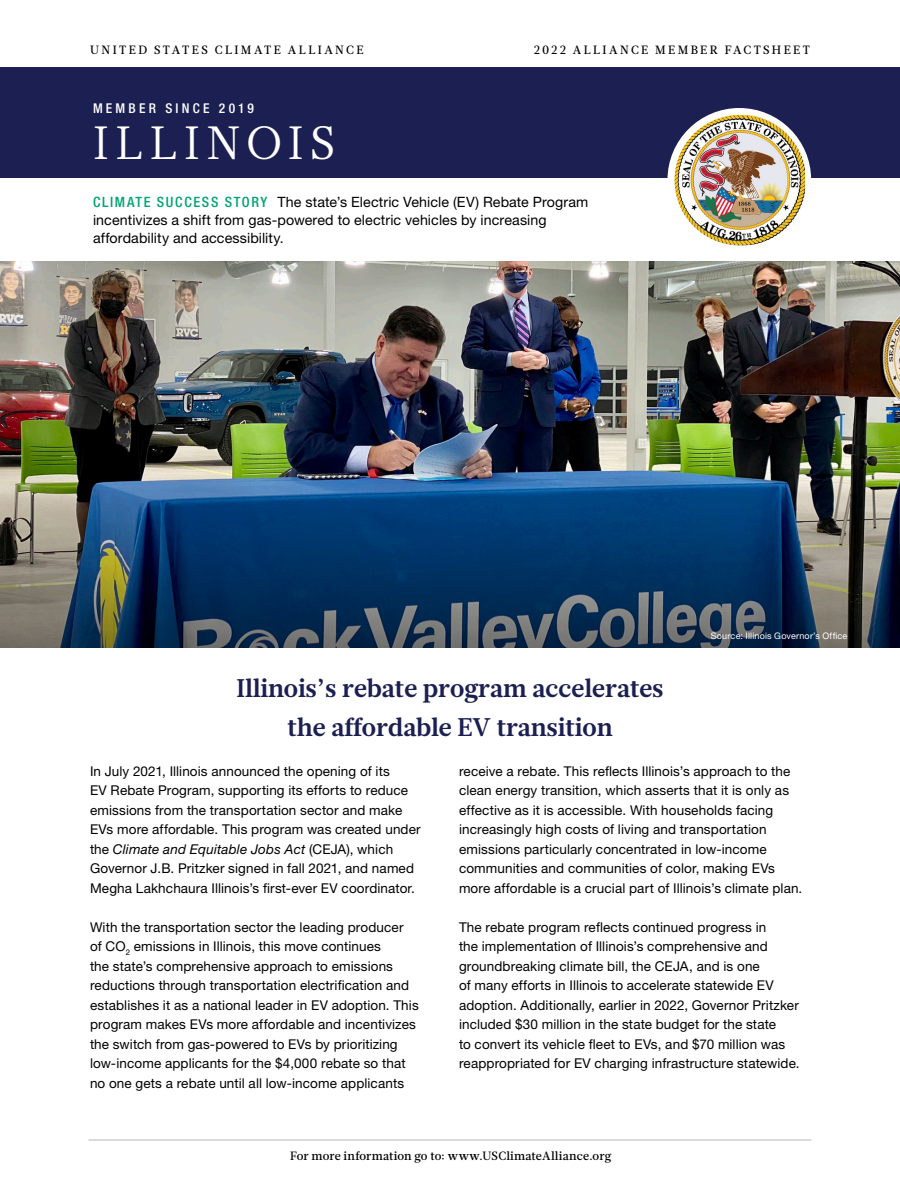
<style>
.page{position:relative;width:900px;height:1200px;background:#fff}
.page>*{position:absolute;margin:0;border:0;box-sizing:border-box;transform-origin:0 0}
.USCA_2022_State_Fact{font:46.5px "Glosa Text";letter-spacing:.145em;color:#fff}
.USCA_H1_State_Factsh{font:700 25.5px/39px "Glosa Text";color:#1b1f51;text-align:center}
.USCA_2022_State_Fact-2{font:14.25px/18px "Helvetica Neue LT Std";letter-spacing:.005em;color:#000}
.USCA_Body_2022{font:13.5px/19.5px "Helvetica Neue LT Std";letter-spacing:.01em;color:#000}
.USCA_2022_State_Fact-3{font:500 condensed 13.5px "Helvetica Neue LT Std";letter-spacing:.24em;color:#fff}
.t1{font:500 12px "Glosa Text";letter-spacing:.01em;color:#000}
.t2{font:500 12px "Glosa Text";letter-spacing:.2em;color:#000}
.t3{font:500 12px "Glosa Text";letter-spacing:.195em;color:#000}
.USCA_Source_Info_and{font:9px "Helvetica Neue LT Std";letter-spacing:.02em;color:#fff}
.s1{font-weight:500;font-stretch:condensed;color:#00a473}
.s2{font-style:italic}
</style>
<div class="page">
<hr style="left:88px;top:1140px;width:724px;height:1px;background:#b5b8ba">
<div style="left:0;top:68px;width:900px;height:110px;background:#1b1f51"></div>
<img style="left:0;top:261px;width:900px;height:211px">
<img style="left:0;top:472px;width:900px;height:176px">
<div style="left:668px;top:108px;width:143px;height:144px;background:#fff;border-radius:50%"></div>
<img style="left:675px;top:115px;width:130px;height:130px">
<p class="t2" style="left:90px;top:42px;width:275px">UNITED STATES CLIMATE ALLIANCE</p>
<p class="t3" style="left:534px;top:42px;width:278px">2022 ALLIANCE MEMBER FACTSHEET</p>
<p class="USCA_2022_State_Fact-3" style="left:93px;top:100px;width:162px">MEMBER SINCE 2019</p>
<p class="USCA_2022_State_Fact" style="left:93px;top:112px;width:244px">ILLINOIS</p>
<p class="USCA_2022_State_Fact-2" style="left:93px;top:193px;width:497px"><span class="s1">CLIMATE SUCCESS STORY</span> The state’s Electric Vehicle (EV) Rebate Program incentivizes a shift from gas-powered to electric vehicles by increasing affordability and accessibility.</p>
<p class="USCA_Source_Info_and" style="left:711px;top:630px;width:138px">Source: Illinois Governor’s Office</p>
<p class="USCA_H1_State_Factsh" style="left:237px;top:669px;width:428px">Illinois’s rebate program accelerates the affordable EV transition</p>
<p class="USCA_Body_2022" style="left:90px;top:761px;width:332px">In July 2021, Illinois announced the opening of its<br>EV Rebate Program, supporting its efforts to reduce emissions from the transportation sector and make EVs more affordable. This program was created under the <span class="s2">Climate and Equitable Jobs Act</span> (CEJA), which Governor J.B. Pritzker signed in fall 2021, and named Megha Lakhchaura Illinois’s first-ever EV coordinator.</p>
<p class="USCA_Body_2022" style="left:90px;top:917px;width:330px">With the transportation sector the leading producer<br>of CO<sub>2</sub> emissions in Illinois, this move continues<br>the state’s comprehensive approach to emissions reductions through transportation electrification and establishes it as a national leader in EV adoption. This program makes EVs more affordable and incentivizes the switch from gas-powered to EVs by prioritizing low-income applicants for the $4,000 rebate so that no one gets a rebate until all low-income applicants</p>
<p class="USCA_Body_2022" style="left:459px;top:761px;width:345px">receive a rebate. This reflects Illinois’s approach to the clean energy transition, which asserts that it is only as effective as it is accessible. With households facing increasingly high costs of living and transportation emissions particularly concentrated in low-income communities and communities of color, making EVs more affordable is a crucial part of Illinois’s climate plan.</p>
<p class="USCA_Body_2022" style="left:459px;top:917px;width:342px">The rebate program reflects continued progress in<br>the implementation of Illinois’s comprehensive and groundbreaking climate bill, the CEJA, and is one<br>of many efforts in Illinois to accelerate statewide EV adoption. Additionally, earlier in 2022, Governor Pritzker included $30 million in the state budget for the state<br>to convert its vehicle fleet to EVs, and $70 million was reappropriated for EV charging infrastructure statewide.</p>
<p class="t1" style="left:290px;top:1147px;width:323px">For more information go to: www.USClimateAlliance.org</p>
</div>
